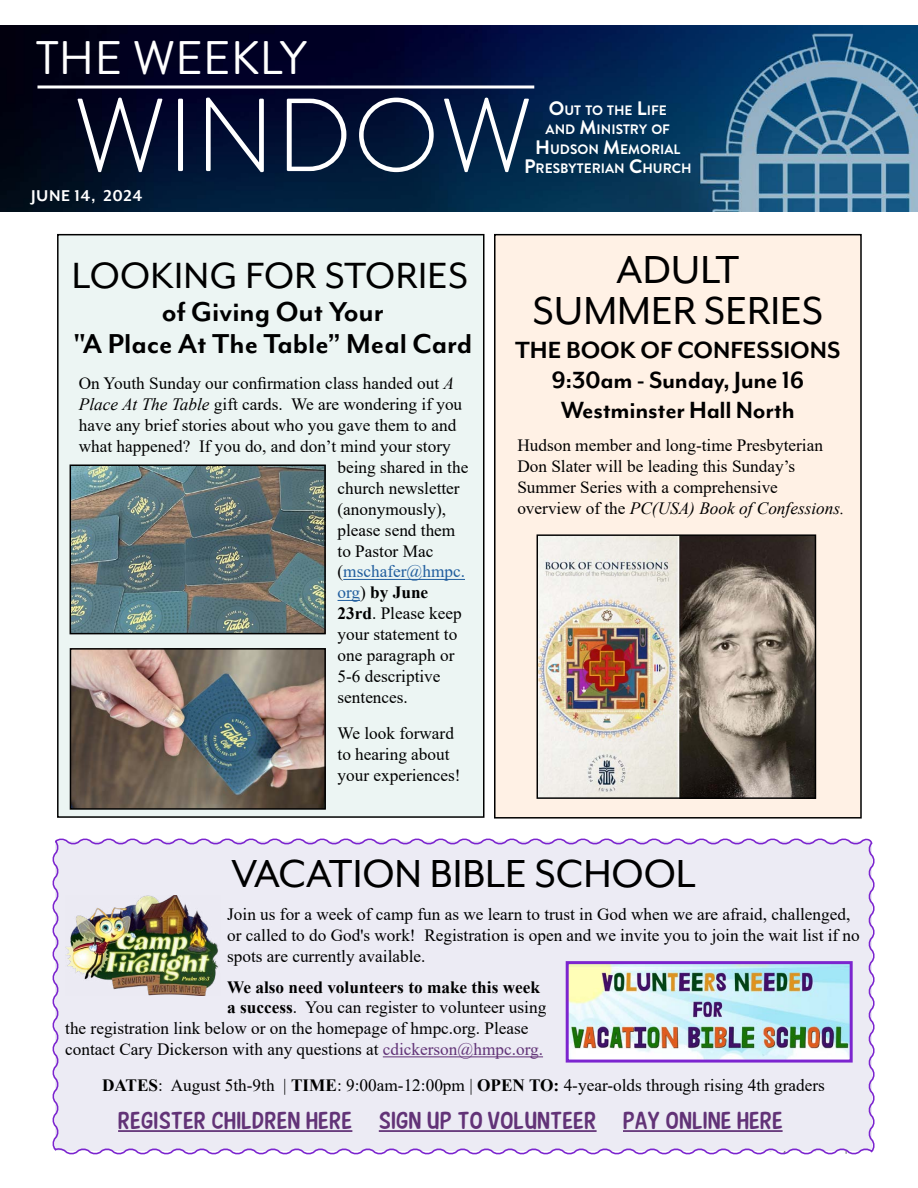
<style>
.page{position:relative;width:918px;height:1188px;background:#fff}
.page>*{position:absolute;margin:0;border:0;box-sizing:border-box;transform-origin:0 0}
.t1{font:300 103.5px "Brandon Grotesque";letter-spacing:.01em;color:#fff}
.t2{font:47.1px "Brandon Grotesque";color:#fff}
.t3{font:45px/40.5px "Mr Eaves Mod OT";color:#000;text-align:center}
.t4{font:42px "Mr Eaves Mod OT";letter-spacing:.01em;color:#000}
.t5{font:700 31.5px/31.5px "Mr Eaves Mod OT";color:#000;text-align:center}
.t6{font:700 27px/29.7px "Mr Eaves Mod OT";letter-spacing:-.01em;color:#000;text-align:center}
.t7{font:24px "New Era Casual";letter-spacing:.025em;color:#623377}
.t8{font:700 18px "Mr Eaves Mod OT";letter-spacing:.03em;color:#fff}
.t9{font:17.25px/21px "Times New Roman";color:#000}
.t10{font:700 17.25px "Times New Roman";color:#000}
.t11{font:17.25px "Times New Roman";color:#215e9e}
.t12{font:700 13.65px/19.5px "Brandon Grotesque";color:#fff;text-align:center}
.s1{font-size:19.5px}
.s2{font-style:italic}
.s3{color:#000}
.s4{font-weight:400;color:#215e9e}
.s5{font-weight:400}
.s6{font-weight:700}
.s7{color:#623377}
</style>
<div class="page">
<div style="left:52px;top:838px;width:823px;height:317px;background:#ecebf4"></div>
<hr style="left:383px;top:1056px;width:160px;height:1px;background:#623377">
<hr style="left:118px;top:1130px;width:234px;height:2px;background:#623377">
<hr style="left:379px;top:1130px;width:218px;height:2px;background:#623377">
<hr style="left:623px;top:1130px;width:160px;height:2px;background:#623377">
<div style="left:58px;top:235px;width:426px;height:582px;background:#ecf5f3"></div>
<hr style="left:343px;top:579px;width:122px;height:1px;background:#215e9e">
<svg style="left:338px;top:600px;width:22px;height:1px"></svg>
<div style="left:57px;top:234px;width:427px;height:584px;border:2px solid #000"></div>
<div style="left:495px;top:235px;width:366px;height:583px;background:#fff1e5"></div>
<div style="left:494px;top:234px;width:368px;height:585px;border:2px solid #000"></div>
<img style="left:73px;top:468px;width:250px;height:163px">
<div style="left:70px;top:465px;width:256px;height:169px;border:2px solid #000"></div>
<img style="left:0;top:25px;width:918px;height:186px">
<hr style="left:38px;top:86px;width:496px;height:2px;background:#fff">
<img style="left:539px;top:536px;width:275px;height:261px">
<div style="left:537px;top:534px;width:279px;height:265px;border:1px solid #000"></div>
<img style="left:65px;top:896px;width:156px;height:99px">
<img style="left:570px;top:965px;width:279px;height:94px">
<div style="left:566px;top:961px;width:287px;height:102px;border:3px solid #7c25cf"></div>
<img style="left:73px;top:651px;width:250px;height:156px">
<div style="left:70px;top:648px;width:256px;height:162px;border:2px solid #000"></div>
<h2 class="t2" style="left:36px;top:26px;width:272px">THE WEEKLY</h2>
<h1 class="t1" style="left:74px;top:65px;width:461px">WINDOW</h1>
<p class="t12" style="left:524px;top:101px;width:169px"><span class="s1">O</span>UT TO THE <span class="s1">L</span>IFE<br>AND <span class="s1">M</span>INISTRY OF<br><span class="s1">H</span> UDSON <span class="s1">M</span>EMORIAL<br><span class="s1">P</span>RESBYTERIAN <span class="s1">C</span>HURCH</p>
<p class="t8" style="left:31px;top:186px;width:113px">JUNE 14, 2024</p>
<h3 class="t4" style="left:72px;top:253px;width:398px">LOOKING FOR STORIES</h3>
<h3 class="t5" style="left:73px;top:296px;width:401px">of Giving Out Your<br>"A Place At The Table” Meal Card</h3>
<p class="t9" style="left:79px;top:372px;width:377px">On Youth Sunday our confirmation class handed out <span class="s2">A</span></p>
<p class="t9" style="left:79px;top:393px;width:385px"><span class="s2">Place At The Table</span> gift cards. We are wondering if you</p>
<p class="t9" style="left:79px;top:414px;width:379px">have any brief stories about who you gave them to and</p>
<p class="t9" style="left:79px;top:435px;width:373px">what happened? If you do, and don’t mind your story</p>
<p class="t9" style="left:338px;top:456px;width:132px">being shared in the</p>
<p class="t9" style="left:338px;top:477px;width:124px">church newsletter</p>
<p class="t9" style="left:338px;top:498px;width:110px">(anonymously),</p>
<p class="t9" style="left:338px;top:519px;width:119px">please send them</p>
<p class="t9" style="left:338px;top:540px;width:97px">to Pastor Mac</p>
<p class="t11" style="left:338px;top:560px;width:129px"><span class="s3">(</span>mschafer@hmpc.</p>
<p class="t10" style="left:338px;top:580px;width:92px"><span class="s4">org</span><span class="s5">)</span> by June</p>
<p class="t9" style="left:338px;top:603px;width:126px"><span class="s6">23rd</span>. Please keep</p>
<p class="t9" style="left:338px;top:624px;width:121px">your statement to</p>
<p class="t9" style="left:338px;top:645px;width:118px">one paragraph or</p>
<p class="t9" style="left:338px;top:666px;width:104px">5-6 descriptive</p>
<p class="t9" style="left:338px;top:687px;width:72px">sentences.</p>
<p class="t9" style="left:338px;top:723px;width:125px">We look forward to hearing about your experiences!</p>
<h3 class="t3" style="left:532px;top:250px;width:292px">ADULT<br>SUMMER SERIES</h3>
<h3 class="t6" style="left:515px;top:336px;width:327px">THE BOOK OF CONFESSIONS<br>9:30am - Sunday, June 16<br>Westminster Hall North</h3>
<p class="t9" style="left:517px;top:435px;width:329px">Hudson member and long-time Presbyterian Don Slater will be leading this Sunday’s Summer Series with a comprehensive overview of the <span class="s2">PC(USA) Book of Confessions.</span></p>
<h3 class="t3" style="left:231px;top:854px;width:466px">VACATION BIBLE SCHOOL</h3>
<p class="t9" style="left:227px;top:903px;width:634px">Join us for a week of camp fun as we learn to trust in God when we are afraid, challenged, or called to do God's work! Registration is open and we invite you to join the wait list if no spots are currently available.</p>
<p class="t10" style="left:227px;top:975px;width:314px">We also need volunteers to make this week</p>
<p class="t9" style="left:227px;top:996px;width:321px"><span class="s6">a success</span>. You can register to volunteer using</p>
<p class="t9" style="left:65px;top:1017px;width:465px">the registration link below or on the homepage of hmpc.org. Please</p>
<p class="t9" style="left:65px;top:1038px;width:479px">contact Cary Dickerson with any questions at <span class="s7">cdickerson@hmpc.org.</span></p>
<p class="t9" style="left:102px;top:1074px;width:724px"><span class="s6">DATES</span>: August 5th-9th | <span class="s6">TIME</span>: 9:00am-12:00pm | <span class="s6">OPEN TO:</span> 4-year-olds through rising 4th graders</p>
<h3 class="t7" style="left:118px;top:1106px;width:666px">REGISTER CHILDREN HERE SIGN UP TO VOLUNTEER PAY ONLINE HERE</h3>
</div>
